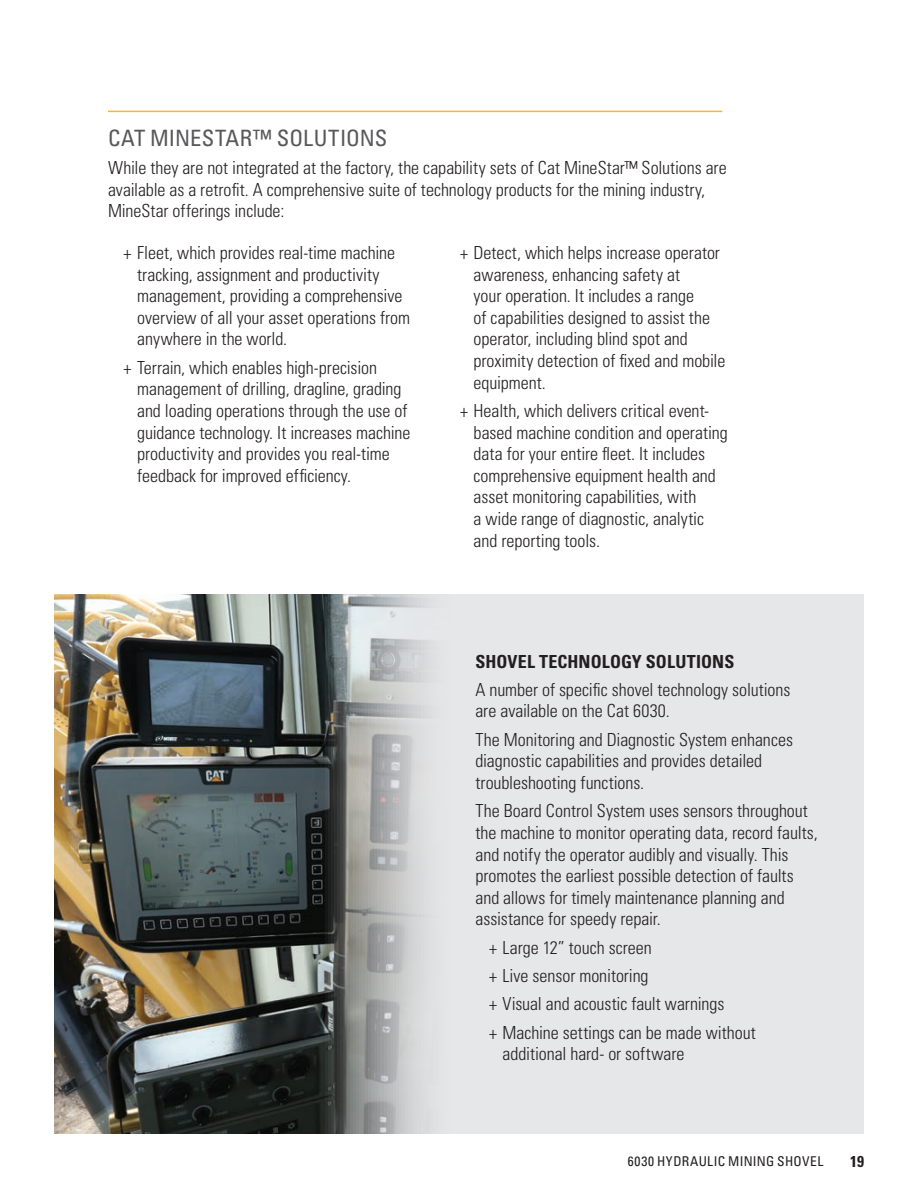
<style>
.page{position:relative;width:918px;height:1188px;background:#fff}
.page>*{position:absolute;margin:0;border:0;box-sizing:border-box;transform-origin:0 0}
.Call_out_with_rule{font:condensed 22.5px "Univers LT Std";letter-spacing:.005em;color:#57585a}
.Copy{font:300 condensed 18px/21.6px "Univers LT Std";color:#231f20}
.Copy-2{font:700 condensed 18px "Univers LT Std";color:#231f20}
.t1{font:700 condensed 15.75px "Univers LT Std";color:#231f20}
.t2{font:condensed 13.5px "Univers LT Std";letter-spacing:.025em;color:#231f20}
</style>
<div class="page">
<img style="left:54px;top:594px;width:24px;height:540px">
<svg style="left:78px;top:594px;width:786px;height:540px;background:#b0b2b1"></svg>
<hr style="left:108px;top:111px;width:614px;height:1px;background:#fcb814">
<p class="Call_out_with_rule" style="left:108px;top:124px;width:281px">CAT MINESTAR™ SOLUTIONS</p>
<p class="Copy" style="left:108px;top:157px;width:620px">While they are not integrated at the factory, the capability sets of Cat MineStar™ Solutions are available as a retrofit. A comprehensive suite of technology products for the mining industry,<br>MineStar offerings include:</p>
<p class="Copy" style="left:137px;top:242px;width:275px;text-indent:-14px">+ Fleet, which provides real-time machine tracking, assignment and productivity management, providing a comprehensive overview of all your asset operations from anywhere in the world.</p>
<p class="Copy" style="left:137px;top:357px;width:275px;text-indent:-14px">+ Terrain, which enables high-precision management of drilling, dragline, grading and loading operations through the use of guidance technology. It increases machine productivity and provides you real-time feedback for improved efficiency.</p>
<p class="Copy" style="left:474px;top:242px;width:253px;text-indent:-14px">+ Detect, which helps increase operator awareness, enhancing safety at<br>your operation. It includes a range<br>of capabilities designed to assist the operator, including blind spot and proximity detection of fixed and mobile equipment.</p>
<p class="Copy" style="left:474px;top:400px;width:256px;text-indent:-14px">+ Health, which delivers critical event&shy;based machine condition and operating data for your entire fleet. It includes comprehensive equipment health and asset monitoring capabilities, with<br>a wide range of diagnostic, analytic and reporting tools.</p>
<p class="Copy-2" style="left:476px;top:650px;width:260px">SHOVEL TECHNOLOGY SOLUTIONS</p>
<p class="Copy" style="left:476px;top:679px;width:316px">A number of specific shovel technology solutions are available on the Cat 6030.</p>
<p class="Copy" style="left:476px;top:729px;width:319px">The Monitoring and Diagnostic System enhances diagnostic capabilities and provides detailed troubleshooting functions.</p>
<p class="Copy" style="left:476px;top:800px;width:344px">The Board Control System uses sensors throughout the machine to monitor operating data, record faults, and notify the operator audibly and visually. This promotes the earliest possible detection of faults and allows for timely maintenance planning and assistance for speedy repair.</p>
<p class="Copy" style="left:489px;top:937px;width:164px">+ Large 12” touch screen</p>
<p class="Copy" style="left:489px;top:965px;width:161px">+ Live sensor monitoring</p>
<p class="Copy" style="left:489px;top:993px;width:237px">+ Visual and acoustic fault warnings</p>
<p class="Copy" style="left:502px;top:1022px;width:255px;text-indent:-14px">+ Machine settings can be made without additional hard- or software</p>
<p class="t2" style="left:628px;top:1153px;width:197px">6030 HYDRAULIC MINING SHOVEL</p>
<p class="t1" style="left:850px;top:1151px;width:15px">19</p>
</div>
